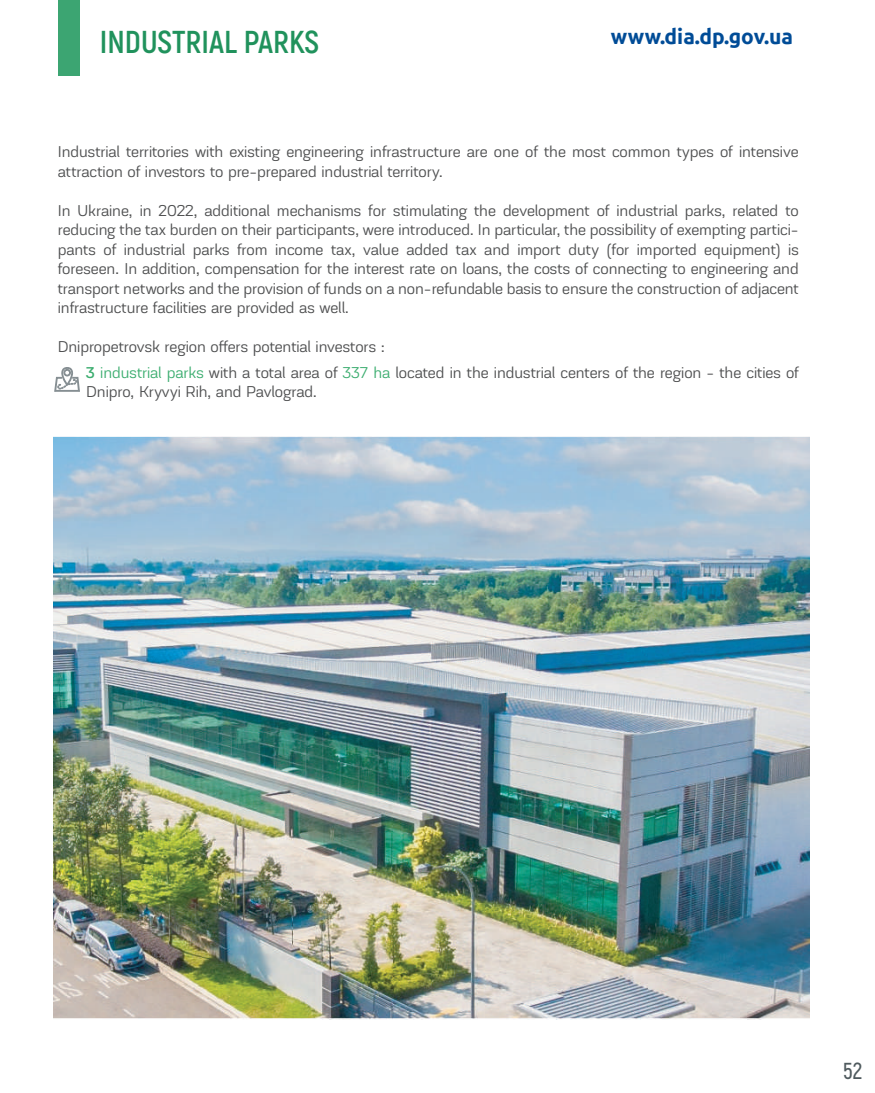
<style>
.page{position:relative;width:875px;height:1093px;background:#fff}
.page>*{position:absolute;margin:0;border:0;box-sizing:border-box;transform-origin:0 0}
.t1{font:700 31.5px "Akrobat";color:rgb(2 131 70/.88)}
.t2{font:600 22.95px "Akrobat";color:#4f5a5e}
.t3{font:700 21px "Ubuntu";color:#004c97}
.t4{font:16.5px/19.5px "Akzentica 4 F";letter-spacing:-.005em;color:#4d4e4f}
.s1{font-family:"Akzentica 4 F Medium";color:rgb(6 151 72/.79)}
.s2{color:rgb(6 151 72/.79)}
</style>
<div class="page">
<div style="left:58px;top:0;width:21px;height:76px;background:#3ca572"></div>
<svg style="left:54px;top:367px;width:26px;height:25px"></svg>
<img style="left:54px;top:437px;width:755px;height:582px">
<h1 class="t1" style="left:100px;top:22px;width:221px">INDUSTRIAL PARKS</h1>
<p class="t3" style="left:611px;top:24px;width:184px">www.dia.dp.gov.ua</p>
<p class="t4" style="left:58px;top:141px;width:742px">Industrial territories with existing engineering infrastructure are one of the most common types of intensive attraction of investors to pre-prepared industrial territory.</p>
<p class="t4" style="left:58px;top:199px;width:742px;text-align:justify">In Ukraine, in 2022, additional mechanisms for stimulating the development of industrial parks, related to reducing the tax burden on their participants, were introduced. In particular, the possibility of exempting partici&shy;pants of industrial parks from income tax, value added tax and import duty (for imported equipment) is foreseen. In addition, compensation for the interest rate on loans, the costs of connecting to engineering and transport networks and the provision of funds on a non-refundable basis to ensure the construction of adjacent infrastructure facilities are provided as well.</p>
<p class="t4" style="left:86px;top:333px;width:714px;line-height:25.5px;text-indent:-29px">Dnipropetrovsk region offers potential investors :<br><span class="s1">3</span> <span class="s2">industrial parks</span> with a total area of <span class="s2">337 ha</span> located in the industrial centers of the region - the cities of</p>
<p class="t4" style="left:86px;top:381px;width:232px">Dnipro, Kryvyi Rih, and Pavlograd.</p>
<h2 class="t2" style="left:843px;top:1057px;width:21px">52</h2>
</div>
